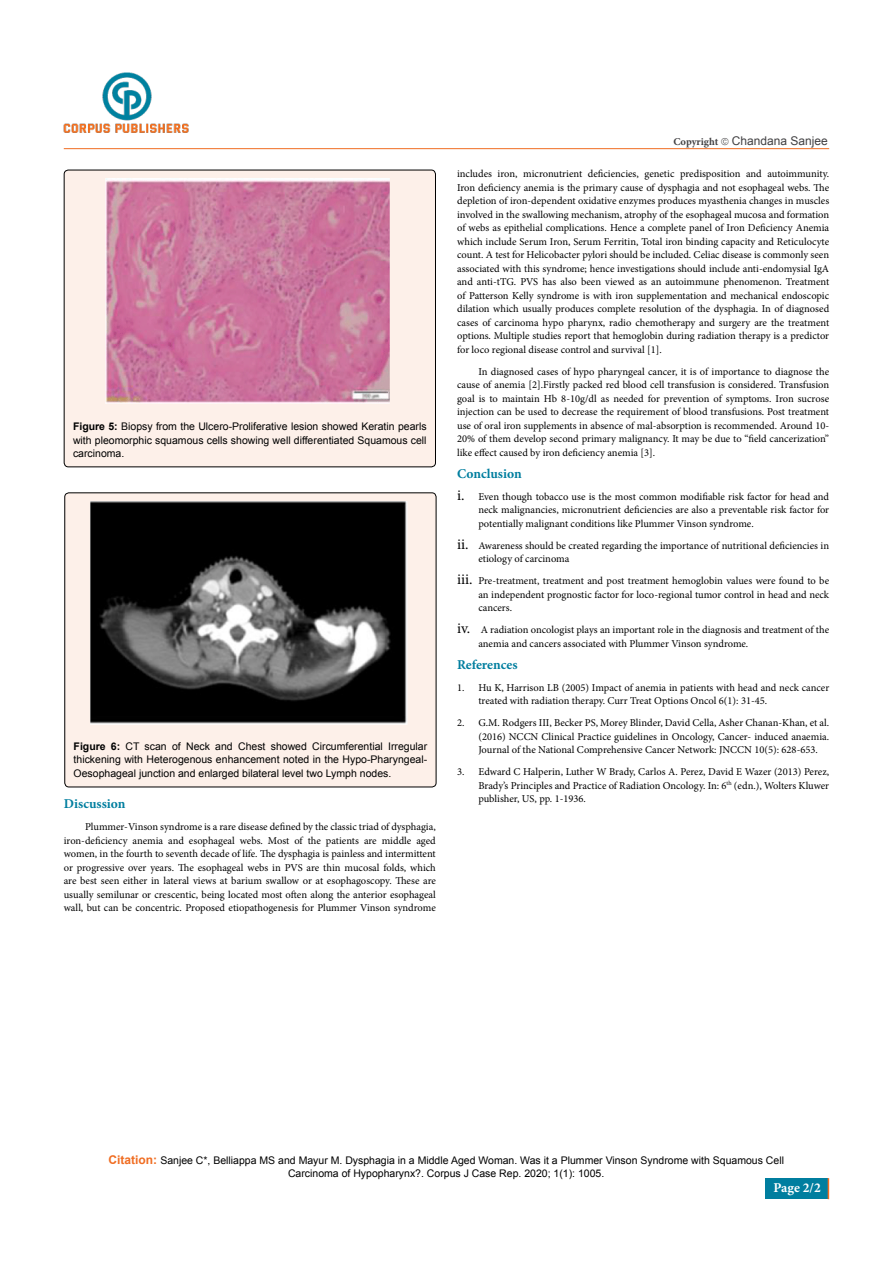
<style>
.page{position:relative;width:893px;height:1263px;background:#fff}
.page>*{position:absolute;margin:0;border:0;box-sizing:border-box;transform-origin:0 0}
.t1{font:700 13.5px "Minion Pro";color:#007e9f}
.t2{font:700 13.5px "Minion Pro";color:#fff}
.t3{font:12px "Arial";color:#414042}
.t4{font:10.5px/13.5px "Minion Pro";color:#000;text-align:justify}
.t5{font:10.5px/13.5px "Arial";color:#000;text-align:justify}
.s1{font-weight:700}
.s2{font-family:"Minion Pro";font-weight:700;font-size:10.5px}
.s3{font-size:15px}
.s4{font-weight:700;font-size:12px;color:#f06d22}
</style>
<div class="page">
<hr style="left:64px;top:148px;width:765px;height:1px;background:#f06d22">
<div style="left:765px;top:1178px;width:63px;height:21px;background:#007e9f"></div>
<svg style="left:828px;top:1178px;width:1px;height:21px"></svg>
<img style="left:64px;top:73px;width:125px;height:60px">
<div style="left:64px;top:170px;width:371px;height:297px;background:#fdf0e9;border-radius:4px"></div>
<img style="left:105px;top:179px;width:285px;height:225px">
<div style="left:64px;top:170px;width:372px;height:297px;border:1px solid #000;border-radius:4px"></div>
<div style="left:65px;top:493px;width:371px;height:294px;background:#fdf0e9;border-radius:4px"></div>
<img style="left:90px;top:502px;width:317px;height:223px">
<div style="left:64px;top:492px;width:372px;height:295px;border:1px solid #000;border-radius:4px"></div>
<p class="t5" style="left:73px;top:420px;width:355px"><span class="s1">Figure 5:</span> Biopsy from the Ulcero-Proliferative lesion showed Keratin pearls with pleomorphic squamous cells showing well differentiated Squamous cell carcinoma.</p>
<p class="t5" style="left:74px;top:740px;width:355px"><span class="s1">Figure 6:</span> CT scan of Neck and Chest showed Circumferential Irregular thickening with Heterogenous enhancement noted in the Hypo-Pharyngeal-Oesophageal junction and enlarged bilateral level two Lymph nodes.</p>
<p class="t1" style="left:64px;top:794px;width:63px">Discussion</p>
<p class="t4" style="left:64px;top:820px;width:374px;text-indent:21px">Plummer-Vinson syndrome is a rare disease defined by the classic triad of dysphagia, iron-deficiency anemia and esophageal webs. Most of the patients are middle aged women, in the fourth to seventh decade of life. The dysphagia is painless and intermittent or progressive over years. The esophageal webs in PVS are thin mucosal folds, which are best seen either in lateral views at barium swallow or at esophagoscopy. These are usually semilunar or crescentic, being located most often along the anterior esophageal wall, but can be concentric. Proposed etiopathogenesis for Plummer Vinson syndrome</p>
<p class="t3" style="left:673px;top:133px;width:156px"><span class="s2">Copyright</span> Chandana Sanjee</p>
<p class="t4" style="left:457px;top:167px;width:374px">includes iron, micronutrient deficiencies, genetic predisposition and autoimmunity.<br>Iron deficiency anemia is the primary cause of dysphagia and not esophageal webs. The depletion of iron-dependent oxidative enzymes produces myasthenia changes in muscles involved in the swallowing mechanism, atrophy of the esophageal mucosa and formation of webs as epithelial complications. Hence a complete panel of Iron Deficiency Anemia which include Serum Iron, Serum Ferritin, Total iron binding capacity and Reticulocyte count. A test for Helicobacter pylori should be included. Celiac disease is commonly seen associated with this syndrome; hence investigations should include anti-endomysial IgA and anti-tTG. PVS has also been viewed as an autoimmune phenomenon. Treatment of Patterson Kelly syndrome is with iron supplementation and mechanical endoscopic dilation which usually produces complete resolution of the dysphagia. In of diagnosed cases of carcinoma hypo pharynx, radio chemotherapy and surgery are the treatment options. Multiple studies report that hemoglobin during radiation therapy is a predictor for loco regional disease control and survival [1].</p>
<p class="t4" style="left:457px;top:365px;width:374px;text-indent:21px">In diagnosed cases of hypo pharyngeal cancer, it is of importance to diagnose the cause of anemia [2].Firstly packed red blood cell transfusion is considered. Transfusion goal is to maintain Hb 8-10g/dl as needed for prevention of symptoms. Iron sucrose injection can be used to decrease the requirement of blood transfusions. Post treatment use of oral iron supplements in absence of mal-absorption is recommended. Around 10- 20% of them develop second primary malignancy. It may be due to “field cancerization” like effect caused by iron deficiency anemia [3].</p>
<p class="t1" style="left:457px;top:464px;width:66px">Conclusion</p>
<p class="t4" style="left:478px;top:490px;width:352px;text-indent:-21px"><span class="s3">i.</span> Even though tobacco use is the most common modifiable risk factor for head and neck malignancies, micronutrient deficiencies are also a preventable risk factor for potentially malignant conditions like Plummer Vinson syndrome.</p>
<p class="t4" style="left:478px;top:539px;width:352px;text-indent:-21px"><span class="s3">ii.</span> Awareness should be created regarding the importance of nutritional deficiencies in etiology of carcinoma</p>
<p class="t4" style="left:478px;top:574px;width:352px;text-indent:-21px"><span class="s3">iii.</span> Pre-treatment, treatment and post treatment hemoglobin values were found to be an independent prognostic factor for loco-regional tumor control in head and neck cancers.</p>
<p class="t4" style="left:478px;top:623px;width:352px;text-indent:-21px"><span class="s3">iv.</span> A radiation oncologist plays an important role in the diagnosis and treatment of the anemia and cancers associated with Plummer Vinson syndrome.</p>
<p class="t1" style="left:457px;top:655px;width:62px">References</p>
<p class="t4" style="left:478px;top:681px;width:352px;text-indent:-21px">1. Hu K, Harrison LB (2005) Impact of anemia in patients with head and neck cancer treated with radiation therapy. Curr Treat Options Oncol 6(1): 31-45.</p>
<p class="t4" style="left:478px;top:716px;width:352px;text-indent:-21px">2. G.M. Rodgers III, Becker PS, Morey Blinder, David Cella, Asher Chanan-Khan, et al. (2016) NCCN Clinical Practice guidelines in Oncology, Cancer- induced anaemia.<br>Journal of the National Comprehensive Cancer Network: JNCCN 10(5): 628-653.</p>
<p class="t4" style="left:478px;top:765px;width:352px;text-indent:-21px">3. Edward C Halperin, Luther W Brady, Carlos A. Perez, David E Wazer (2013) Perez, Brady’s Principles and Practice of Radiation Oncology. In: 6<sup>th</sup> (edn.), Wolters Kluwer publisher, US, pp. 1-1936.</p>
<p class="t5" style="left:108px;top:1154px;width:677px;line-height:12.6px;text-align:center"><span class="s4">Citation:</span> Sanjee C*, Belliappa MS and Mayur M. Dysphagia in a Middle Aged Woman. Was it a Plummer Vinson Syndrome with Squamous Cell<br>Carcinoma of Hypopharynx?. Corpus J Case Rep. 2020; 1(1): 1005.</p>
<p class="t2" style="left:773px;top:1178px;width:49px">Page 2/2</p>
</div>
